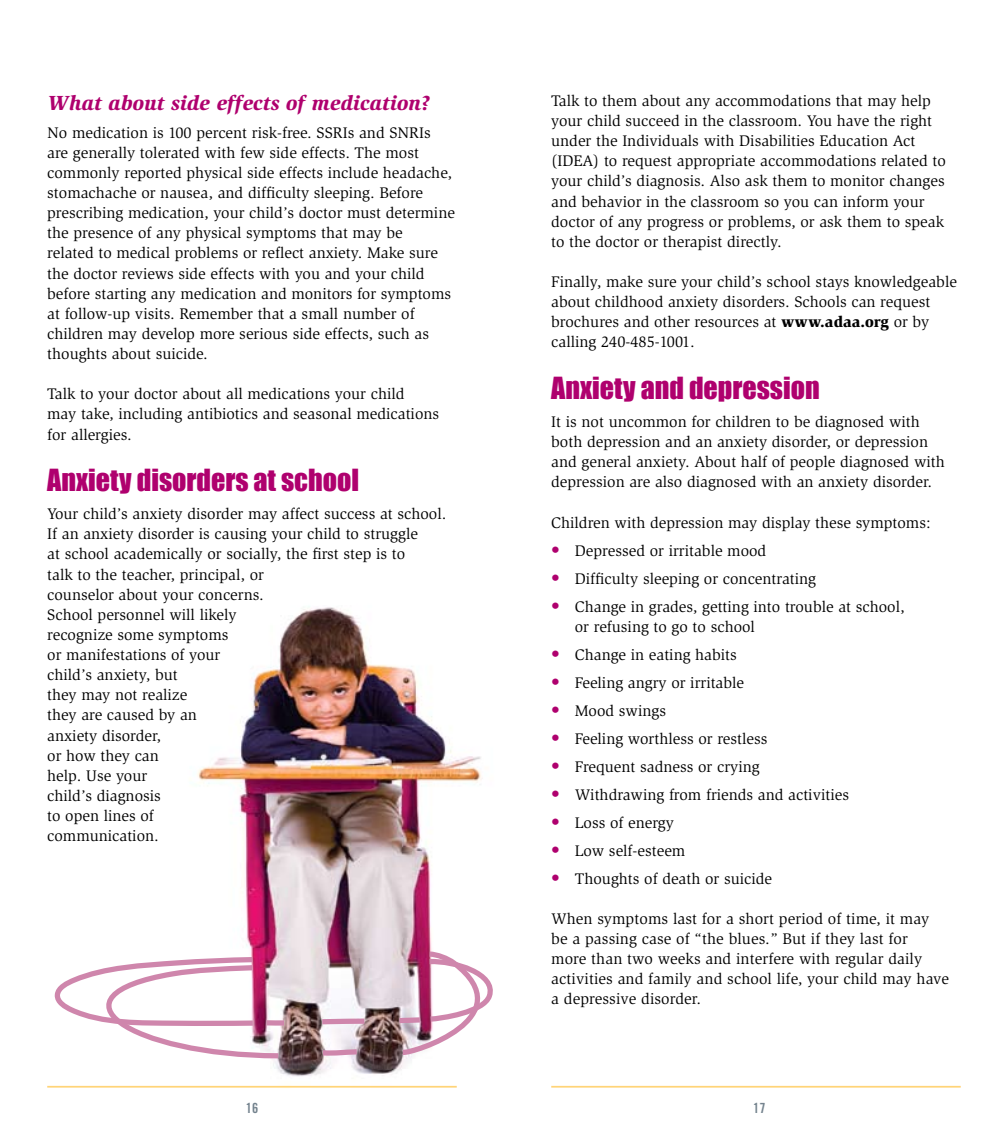
<style>
.page{position:relative;width:1008px;height:1134px;background:#fff}
.page>*{position:absolute;margin:0;border:0;box-sizing:border-box;transform-origin:0 0}
.t1{font:28px "Impact";color:#af006e}
.t2{font:italic 900 21px "Slimbach Std";color:#af006e}
.t3{font:15.75px/20.1px "Slimbach Std";color:#000}
.t4{font:14px "Trade Gothic LT Std Bd Cn 20";color:#74838e}
.s1{font-weight:900}
.s2{font-family:"Trade Gothic LT Std Bd Cn 20";font-size:17.5px;color:#af006e}
</style>
<div class="page">
<img style="left:170px;top:607px;width:312px;height:479px">
<hr style="left:47px;top:1086px;width:410px;height:2px;background:#ffd478">
<hr style="left:551px;top:1086px;width:410px;height:2px;background:#ffd478">
<svg style="left:318px;top:1046px;width:44px;height:12px"></svg>
<svg style="left:54px;top:954px;width:235px;height:107px"></svg>
<svg style="left:317px;top:1016px;width:53px;height:11px"></svg>
<svg style="left:394px;top:949px;width:99px;height:108px"></svg>
<h2 class="t2" style="left:47px;top:90px;width:384px">What about side effects of medication?</h2>
<p class="t3" style="left:47px;top:122px;width:409px">No medication is 100 percent risk-free. SSRIs and SNRIs are generally tolerated with few side effects. The most commonly reported physical side effects include headache, stomachache or nausea, and difficulty sleeping. Before prescribing medication, your child’s doctor must determine the presence of any physical symptoms that may be<br>related to medical problems or reflect anxiety. Make sure the doctor reviews side effects with you and your child before starting any medication and monitors for symptoms at follow-up visits. Remember that a small number of children may develop more serious side effects, such as thoughts about suicide.</p>
<p class="t3" style="left:47px;top:384px;width:393px">Talk to your doctor about all medications your child<br>may take, including antibiotics and seasonal medications for allergies.</p>
<h1 class="t1" style="left:47px;top:458px;width:313px">Anxiety disorders at school</h1>
<p class="t3" style="left:47px;top:504px;width:401px">Your child’s anxiety disorder may affect success at school.<br>If an anxiety disorder is causing your child to struggle<br>at school academically or socially, the first step is to<br>talk to the teacher, principal, or<br>counselor about your concerns.<br>School personnel will likely<br>recognize some symptoms<br>or manifestations of your<br>child’s anxiety, but<br>they may not realize<br>they are caused by an<br>anxiety disorder,<br>or how they can<br>help. Use your<br>child’s diagnosis<br>to open lines of<br>communication.</p>
<p class="t3" style="left:551px;top:91px;width:396px">Talk to them about any accommodations that may help your child succeed in the classroom. You have the right under the Individuals with Disabilities Education Act (IDEA) to request appropriate accommodations related to your child’s diagnosis. Also ask them to monitor changes and behavior in the classroom so you can inform your doctor of any progress or problems, or ask them to speak to the doctor or therapist directly.</p>
<p class="t3" style="left:551px;top:272px;width:407px">Finally, make sure your child’s school stays knowledgeable about childhood anxiety disorders. Schools can request brochures and other resources at <span class="s1">www.adaa.org</span> or by calling 240-485-1001.</p>
<h1 class="t1" style="left:551px;top:366px;width:270px">Anxiety and depression</h1>
<p class="t3" style="left:551px;top:412px;width:395px">It is not uncommon for children to be diagnosed with both depression and an anxiety disorder, or depression and general anxiety. About half of people diagnosed with depression are also diagnosed with an anxiety disorder.</p>
<p class="t3" style="left:551px;top:512px;width:381px">Children with depression may display these symptoms:</p>
<p class="t3" style="left:551px;top:540px;width:217px"><span class="s2">•</span> Depressed or irritable mood</p>
<p class="t3" style="left:551px;top:568px;width:266px"><span class="s2">•</span> Difficulty sleeping or concentrating</p>
<p class="t3" style="left:575px;top:596px;width:331px;text-indent:-24px"><span class="s2">•</span> Change in grades, getting into trouble at school, or refusing to go to school</p>
<p class="t3" style="left:551px;top:644px;width:187px"><span class="s2">•</span> Change in eating habits</p>
<p class="t3" style="left:551px;top:672px;width:194px"><span class="s2">•</span> Feeling angry or irritable</p>
<p class="t3" style="left:551px;top:700px;width:116px"><span class="s2">•</span> Mood swings</p>
<p class="t3" style="left:551px;top:728px;width:218px"><span class="s2">•</span> Feeling worthless or restless</p>
<p class="t3" style="left:551px;top:756px;width:210px"><span class="s2">•</span> Frequent sadness or crying</p>
<p class="t3" style="left:551px;top:784px;width:299px"><span class="s2">•</span> Withdrawing from friends and activities</p>
<p class="t3" style="left:551px;top:812px;width:124px"><span class="s2">•</span> Loss of energy</p>
<p class="t3" style="left:551px;top:840px;width:136px"><span class="s2">•</span> Low self-esteem</p>
<p class="t3" style="left:551px;top:868px;width:222px"><span class="s2">•</span> Thoughts of death or suicide</p>
<p class="t3" style="left:551px;top:909px;width:399px">When symptoms last for a short period of time, it may be a passing case of “the blues.” But if they last for<br>more than two weeks and interfere with regular daily activities and family and school life, your child may have a depressive disorder.</p>
<p class="t4" style="left:246px;top:1099px;width:14px">16</p>
<p class="t4" style="left:753px;top:1099px;width:14px">17</p>
</div>
